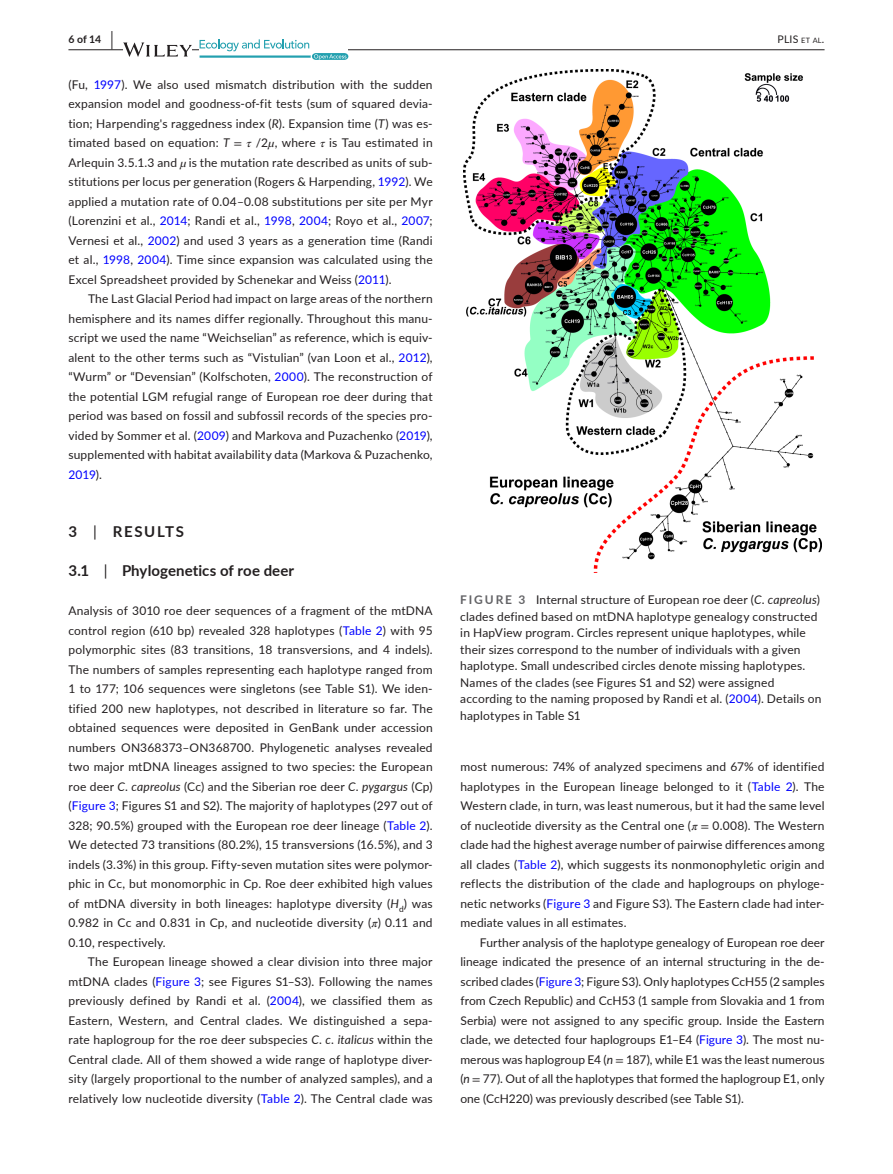
<style>
.page{position:relative;width:893px;height:1174px;background:#fff}
.page>*{position:absolute;margin:0;border:0;box-sizing:border-box;transform-origin:0 0}
.t1{font:700 15px "Lato";letter-spacing:.01em;color:#231f20}
.t2{font:700 15px "Lato";letter-spacing:.105em;color:#231f20}
.t3{font:12px/19.5px "Lato";letter-spacing:.015em;color:#231f20;text-align:justify}
.t4{font:10.5px "Lato";color:#231f20}
.t5{font:700 10.5px "Lato";color:#231f20}
.s1{font-size:19.5px}
.s2{font-size:7.35px}
.s3{color:#00f}
.s4{font-style:italic}
.s5{font-family:"STIX"}
.s6{font-family:"STIX";font-style:italic}
.s7{font-weight:400}
.s8{font-weight:700;color:#636366}
</style>
<div class="page">
<hr style="left:68px;top:49px;width:756px;height:1px;background:#231f20">
<svg style="left:123px;top:42px;width:69px;height:15px"></svg>
<svg style="left:200px;top:39px;width:148px;height:21px"></svg>
<img style="left:464px;top:69px;width:357px;height:503px">
<p class="t5" style="left:68px;top:31px;width:46px">6 of 14 <span class="s1">|</span></p>
<p class="t4" style="left:778px;top:31px;width:48px">PLIS <span class="s2">et al</span>.</p>
<p class="t3" style="left:68px;top:74px;width:366px">(Fu, <span class="s3">1997</span>). We also used mismatch distribution with the sudden expansion model and goodness-of-fit tests (sum of squared devia&shy;tion; Harpending's raggedness index (<span class="s4">R</span>). Expansion time (<span class="s4">T</span>) was es&shy;timated based on equation: <span class="s4">T</span> <span class="s5">=</span> <span class="s6">τ</span> /2<span class="s6">µ</span>, where <span class="s6">τ</span> is Tau estimated in Arlequin 3.5.1.3 and <span class="s6">µ</span> is the mutation rate described as units of sub&shy;stitutions per locus per generation (Rogers &amp; Harpending, <span class="s3">1992</span>). We applied a mutation rate of 0.04–0.08 substitutions per site per Myr (Lorenzini et al., <span class="s3">2014</span>; Randi et al., <span class="s3">1998</span>, <span class="s3">2004</span>; Royo et al., <span class="s3">2007</span>; Vernesi et al., <span class="s3">2002</span>) and used 3 years as a generation time (Randi et al., <span class="s3">1998</span>, <span class="s3">2004</span>). Time since expansion was calculated using the Excel Spreadsheet provided by Schenekar and Weiss (<span class="s3">2011</span>).</p>
<p class="t3" style="left:68px;top:288px;width:366px;text-indent:20px">The Last Glacial Period had impact on large areas of the northern hemisphere and its names differ regionally. Throughout this manu&shy;script we used the name “Weichselian” as reference, which is equiv&shy;alent to the other terms such as “Vistulian” (van Loon et al., <span class="s3">2012</span>), “Wurm” or “Devensian” (Kolfschoten, <span class="s3">2000</span>). The reconstruction of the potential LGM refugial range of European roe deer during that period was based on fossil and subfossil records of the species pro&shy;vided by Sommer et al. (<span class="s3">2009</span>) and Markova and Puzachenko (<span class="s3">2019</span>), supplemented with habitat availability data (Markova &amp; Puzachenko, <span class="s3">2019</span>).</p>
<p class="t2" style="left:68px;top:521px;width:117px">3 <span class="s7">|</span> RESULTS</p>
<p class="t1" style="left:68px;top:560px;width:227px">3.1 <span class="s7">|</span> Phylogenetics of roe deer</p>
<p class="t3" style="left:68px;top:600px;width:366px">Analysis of 3010 roe deer sequences of a fragment of the mtDNA control region (610 bp) revealed 328 haplotypes (<span class="s3">Table 2</span>) with 95 polymorphic sites (83 transitions, 18 transversions, and 4 indels).<br>The numbers of samples representing each haplotype ranged from 1 to 177; 106 sequences were singletons (see Table S1). We iden&shy;tified 200 new haplotypes, not described in literature so far. The obtained sequences were deposited in GenBank under accession numbers ON368373–ON368700. Phylogenetic analyses revealed two major mtDNA lineages assigned to two species: the European roe deer <span class="s4">C</span>. <span class="s4">capreolus</span> (Cc) and the Siberian roe deer <span class="s4">C</span>. <span class="s4">pygargus</span> (Cp) (<span class="s3">Figure 3</span>; Figures S1 and S2). The majority of haplotypes (297 out of 328; 90.5%) grouped with the European roe deer lineage (<span class="s3">Table 2</span>).<br>We detected 73 transitions (80.2%), 15 transversions (16.5%), and 3 indels (3.3%) in this group. Fifty-seven mutation sites were polymor&shy;phic in Cc, but monomorphic in Cp. Roe deer exhibited high values of mtDNA diversity in both lineages: haplotype diversity (<span class="s4">H</span><sub>d</sub>) was 0.982 in Cc and 0.831 in Cp, and nucleotide diversity (<span class="s6">π</span>) 0.11 and 0.10, respectively.</p>
<p class="t3" style="left:68px;top:951px;width:366px;text-indent:19px">The European lineage showed a clear division into three major mtDNA clades (<span class="s3">Figure 3</span>; see Figures S1–S3). Following the names previously defined by Randi et al. (<span class="s3">2004</span>), we classified them as Eastern, Western, and Central clades. We distinguished a sepa&shy;rate haplogroup for the roe deer subspecies <span class="s4">C</span>. <span class="s4">c</span>. <span class="s4">italicus</span> within the Central clade. All of them showed a wide range of haplotype diver&shy;sity (largely proportional to the number of analyzed samples), and a relatively low nucleotide diversity (<span class="s3">Table 2</span>). The Central clade was</p>
<p class="t3" style="left:460px;top:591px;width:363px;line-height:16.5px;text-align:left"><span class="s8">FIGURE 3</span> Internal structure of European roe deer (<span class="s4">C</span>. <span class="s4">capreolus</span>) clades defined based on mtDNA haplotype genealogy constructed in HapView program. Circles represent unique haplotypes, while their sizes correspond to the number of individuals with a given haplotype. Small undescribed circles denote missing haplotypes.<br>Names of the clades (see Figures S1 and S2) were assigned according to the naming proposed by Randi et al. (<span class="s3">2004</span>). Details on haplotypes in Table S1</p>
<p class="t3" style="left:460px;top:756px;width:366px">most numerous: 74% of analyzed specimens and 67% of identified haplotypes in the European lineage belonged to it (<span class="s3">Table 2</span>). The Western clade, in turn, was least numerous, but it had the same level of nucleotide diversity as the Central one (<span class="s6">π</span> <span class="s5">=</span> 0.008). The Western clade had the highest average number of pairwise differences among all clades (<span class="s3">Table 2</span>), which suggests its nonmonophyletic origin and reflects the distribution of the clade and haplogroups on phyloge&shy;netic networks (<span class="s3">Figure 3</span> and Figure S3). The Eastern clade had inter&shy;mediate values in all estimates.</p>
<p class="t3" style="left:460px;top:932px;width:366px;text-indent:20px">Further analysis of the haplotype genealogy of European roe deer lineage indicated the presence of an internal structuring in the de&shy;scribed clades (<span class="s3">Figure 3</span>; Figure S3). Only haplotypes CcH55 (2 samples from Czech Republic) and CcH53 (1 sample from Slovakia and 1 from Serbia) were not assigned to any specific group. Inside the Eastern clade, we detected four haplogroups E1–E4 (<span class="s3">Figure 3</span>). The most nu&shy;merous was haplogroup E4 (<span class="s4">n</span> <span class="s5">=</span> 187), while E1 was the least numerous (<span class="s4">n</span> <span class="s5">=</span> 77). Out of all the haplotypes that formed the haplogroup E1, only one (CcH220) was previously described (see Table S1).</p>
</div>
